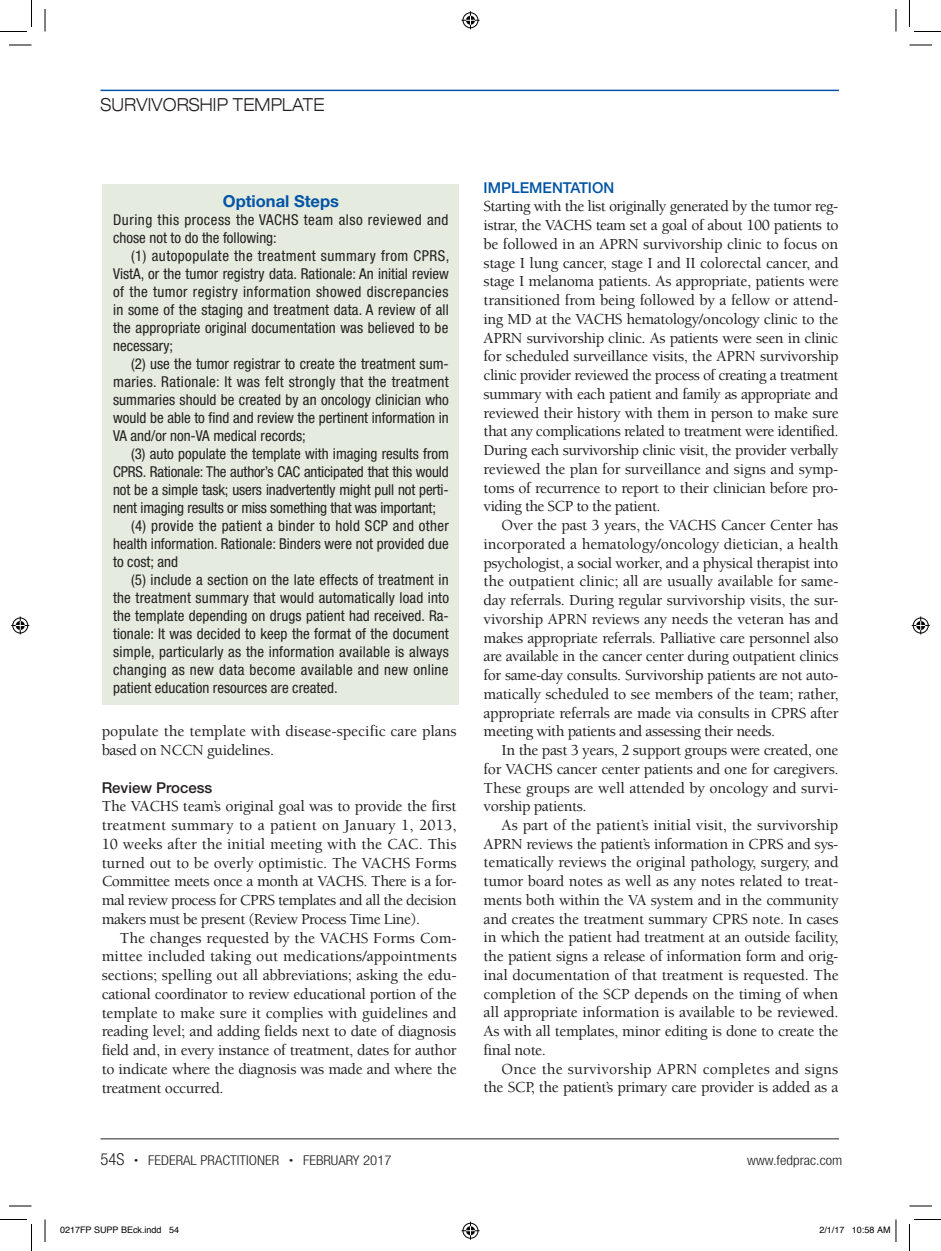
<style>
.page{position:relative;width:941px;height:1251px;background:#fff}
.page>*{position:absolute;margin:0;border:0;box-sizing:border-box;transform-origin:0 0}
.t1{font:300 expanded 18px "Helvetica Neue LT Std";letter-spacing:.01em;color:#231f20;scale:.9 1}
.t2{font:700 16.5px "Helvetica Neue LT Std";color:#0154a6}
.t3{font:500 15.75px/18.8px "Berkeley Std";letter-spacing:-.025em;color:#231f20;text-align:justify}
.t4{font:500 15.75px/18.8px "Berkeley Std";color:#231f20}
.t5{font:condensed 15px/18px "Helvetica Neue LT Std";letter-spacing:.005em;color:#231f20;text-align:justify}
.t6{font:condensed 15px/18px "Helvetica Neue LT Std";letter-spacing:.035em;color:#231f20}
.t7{font:condensed 15px "Helvetica Neue LT Std";letter-spacing:.025em;color:#231f20}
.t8{font:500 15px "Helvetica Neue LT Std";color:#0154a6}
.t9{font:500 15px "Helvetica Neue LT Std";color:#231f20}
.t10{font:300 condensed 13.5px "Helvetica Neue LT Std";color:#231f20;scale:1.1 1}
.t11{font:9px "Helvetica";color:#000}
.s1{font-size:16.5px}
.s2{font-size:7.5px}
</style>
<div class="page">
<hr style="left:100px;top:90px;width:738px;height:1px;background:#0154a6">
<hr style="left:100px;top:1138px;width:738px;height:1px;background:#231f20">
<div style="left:103px;top:184px;width:356px;height:521px;background:#e5ebde"></div>
<svg style="left:9px;top:45px;width:23px;height:1px"></svg>
<svg style="left:909px;top:45px;width:23px;height:1px"></svg>
<svg style="left:9px;top:1206px;width:23px;height:1px"></svg>
<svg style="left:909px;top:1206px;width:23px;height:1px"></svg>
<svg style="left:45px;top:9px;width:1px;height:23px"></svg>
<svg style="left:45px;top:1220px;width:1px;height:22px"></svg>
<svg style="left:895px;top:9px;width:1px;height:23px"></svg>
<svg style="left:0;top:0;width:32px;height:32px"></svg>
<svg style="left:0;top:1219px;width:32px;height:32px"></svg>
<svg style="left:909px;top:0;width:31px;height:32px"></svg>
<svg style="left:909px;top:1219px;width:31px;height:32px"></svg>
<svg style="left:461px;top:11px;width:18px;height:18px"></svg>
<svg style="left:461px;top:1222px;width:18px;height:18px"></svg>
<svg style="left:11px;top:616px;width:18px;height:18px"></svg>
<svg style="left:911px;top:616px;width:18px;height:18px"></svg>
<svg style="left:895px;top:1220px;width:1px;height:22px"></svg>
<p class="t1" style="left:100px;top:94px;width:250px">SURVIVORSHIP TEMPLATE</p>
<p class="t2" style="left:223px;top:191px;width:118px">Optional Steps</p>
<p class="t6" style="left:113px;top:211px;width:337px">During this process the VACHS team also reviewed and chose not to do the following:</p>
<p class="t5" style="left:113px;top:247px;width:338px;text-indent:18px">(1) autopopulate the treatment summary from CPRS, VistA, or the tumor registry data. Rationale: An initial review of the tumor registry information showed discrepancies in some of the staging and treatment data. A review of all the appropriate original documentation was believed to be necessary;</p>
<p class="t5" style="left:113px;top:355px;width:337px;text-indent:18px">(2) use the tumor registrar to create the treatment sum&shy;maries. Rationale: It was felt strongly that the treatment summaries should be created by an oncology clinician who would be able to find and review the pertinent information in VA and/or non-VA medical records;</p>
<p class="t5" style="left:131px;top:445px;width:319px">(3) auto populate the template with imaging results from</p>
<p class="t5" style="left:113px;top:463px;width:337px">CPRS. Rationale: The author’s CAC anticipated that this would</p>
<p class="t5" style="left:113px;top:481px;width:337px">not be a simple task; users inadvertently might pull not perti-</p>
<p class="t5" style="left:113px;top:499px;width:324px">nent imaging results or miss something that was important;</p>
<p class="t5" style="left:131px;top:517px;width:319px">(4) provide the patient a binder to hold SCP and other</p>
<p class="t5" style="left:113px;top:535px;width:337px">health information. Rationale: Binders were not provided due</p>
<p class="t5" style="left:113px;top:553px;width:66px">to cost; and</p>
<p class="t5" style="left:131px;top:571px;width:319px">(5) include a section on the late effects of treatment in</p>
<p class="t5" style="left:113px;top:589px;width:337px">the treatment summary that would automatically load into</p>
<p class="t5" style="left:113px;top:607px;width:337px">the template depending on drugs patient had received. Ra-</p>
<p class="t5" style="left:113px;top:625px;width:337px">tionale: It was decided to keep the format of the document</p>
<p class="t5" style="left:113px;top:643px;width:337px">simple, particularly as the information available is always</p>
<p class="t7" style="left:113px;top:662px;width:337px">changing as new data become available and new online</p>
<p class="t5" style="left:113px;top:679px;width:226px">patient education resources are created.</p>
<p class="t4" style="left:102px;top:722px;width:356px">populate the template with disease-specific care plans based on NCCN guidelines.</p>
<p class="t9" style="left:102px;top:778px;width:112px">Review Process</p>
<p class="t3" style="left:102px;top:797px;width:356px">The VACHS team’s original goal was to provide the first treatment summary to a patient on January 1, 2013, 10 weeks after the initial meeting with the CAC. This turned out to be overly optimistic. The VACHS Forms Committee meets once a month at VACHS. There is a for&shy;mal review process for CPRS templates and all the decision makers must be present (Review Process Time Line).</p>
<p class="t3" style="left:102px;top:929px;width:356px;text-indent:18px">The changes requested by the VACHS Forms Com&shy;mittee included taking out medications/appointments sections; spelling out all abbreviations; asking the edu&shy;cational coordinator to review educational portion of the template to make sure it complies with guidelines and reading level; and adding fields next to date of diagnosis field and, in every instance of treatment, dates for author to indicate where the diagnosis was made and where the treatment occurred.</p>
<p class="t10" style="left:100px;top:1152px;width:266px"><span class="s1">54S</span> <span class="s2">•</span> FEDERAL PRACTITIONER <span class="s2">•</span> FEBRUARY 2017</p>
<p class="t8" style="left:483px;top:178px;width:132px">IMPLEMENTATION</p>
<p class="t3" style="left:483px;top:197px;width:356px">Starting with the list originally generated by the tumor reg&shy;istrar, the VACHS team set a goal of about 100 patients to be followed in an APRN survivorship clinic to focus on stage I lung cancer, stage I and II colorectal cancer, and stage I melanoma patients. As appropriate, patients were transitioned from being followed by a fellow or attend&shy;ing MD at the VACHS hematology/oncology clinic to the APRN survivorship clinic. As patients were seen in clinic for scheduled surveillance visits, the APRN survivorship clinic provider reviewed the process of creating a treatment summary with each patient and family as appropriate and reviewed their history with them in person to make sure that any complications related to treatment were identified.<br>During each survivorship clinic visit, the provider verbally reviewed the plan for surveillance and signs and symp&shy;toms of recurrence to report to their clinician before pro&shy;viding the SCP to the patient.</p>
<p class="t3" style="left:483px;top:516px;width:356px;text-indent:18px">Over the past 3 years, the VACHS Cancer Center has incorporated a hematology/oncology dietician, a health psychologist, a social worker, and a physical therapist into the outpatient clinic; all are usually available for same&shy;day referrals. During regular survivorship visits, the sur&shy;vivorship APRN reviews any needs the veteran has and makes appropriate referrals. Palliative care personnel also are available in the cancer center during outpatient clinics for same-day consults. Survivorship patients are not auto&shy;matically scheduled to see members of the team; rather, appropriate referrals are made via consults in CPRS after meeting with patients and assessing their needs.</p>
<p class="t3" style="left:483px;top:741px;width:356px;text-indent:18px">In the past 3 years, 2 support groups were created, one for VACHS cancer center patients and one for caregivers.<br>These groups are well attended by oncology and survi&shy;vorship patients.</p>
<p class="t3" style="left:483px;top:816px;width:356px;text-indent:18px">As part of the patient’s initial visit, the survivorship APRN reviews the patient’s information in CPRS and sys&shy;tematically reviews the original pathology, surgery, and tumor board notes as well as any notes related to treat&shy;ments both within the VA system and in the community and creates the treatment summary CPRS note. In cases in which the patient had treatment at an outside facility, the patient signs a release of information form and orig&shy;inal documentation of that treatment is requested. The completion of the SCP depends on the timing of when all appropriate information is available to be reviewed.<br>As with all templates, minor editing is done to create the final note.</p>
<p class="t3" style="left:483px;top:1060px;width:356px;text-align:right">Once the survivorship APRN completes and signs the SCP, the patient’s primary care provider is added as a</p>
<p class="t10" style="left:747px;top:1152px;width:88px">www.fedprac.com</p>
<p class="t11" style="left:60px;top:1223px;width:121px">0217FP SUPP BEck.indd 54</p>
<p class="t11" style="left:819px;top:1223px;width:73px">2/1/17 10:58 AM</p>
</div>
